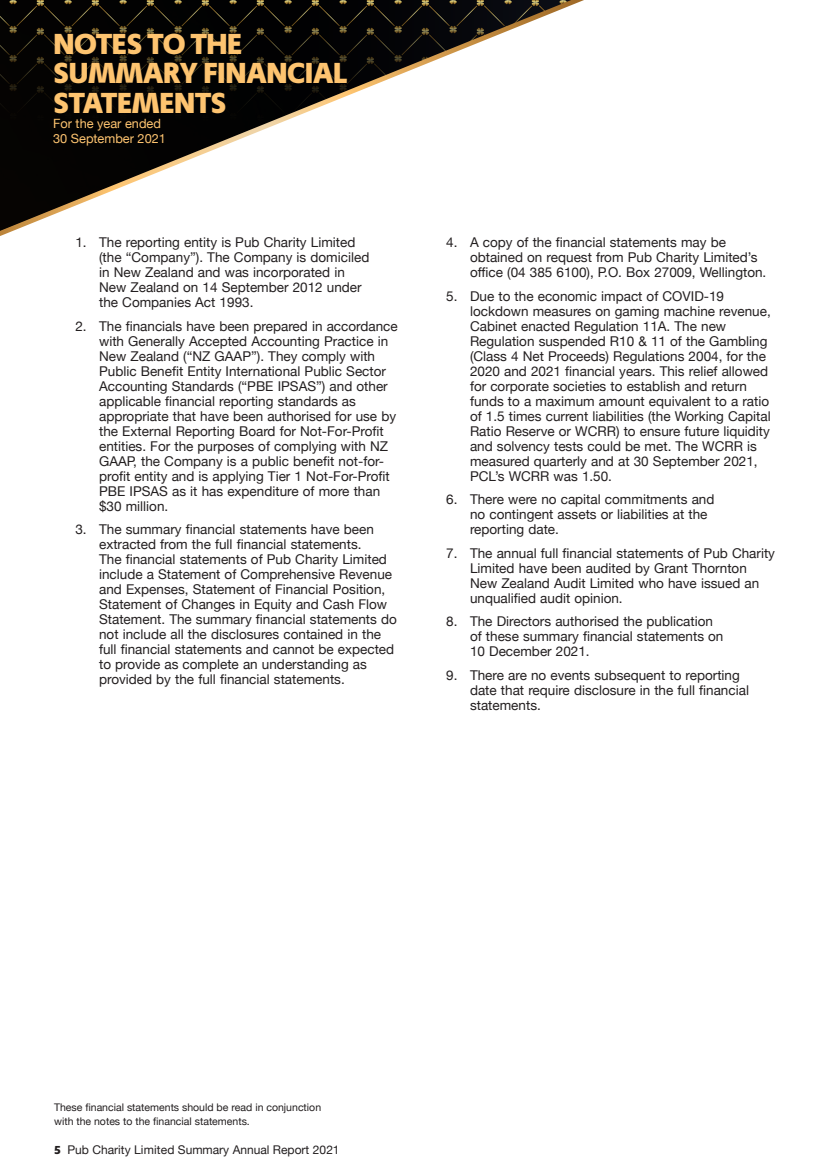
<style>
.page{position:relative;width:830px;height:1170px;background:#fff}
.page>*{position:absolute;margin:0;border:0;box-sizing:border-box;transform-origin:0 0}
._2021_Page_Heading{font:900 30px/29.2px "Adagio Sans";letter-spacing:-.01em;color:#fec470}
._2021_Body{font:13.5px/15px "Helvetica Neue";color:#231f20}
._2021_Page_SH1{font:12.75px/15px "Helvetica Neue";color:#fec470}
.t1{font:12px "Helvetica Neue";color:#231f20}
.t2{font:10.5px/13.5px "Helvetica Neue";color:#231f20}
.s1{font-family:"Adagio Sans";font-weight:900}
</style>
<div class="page">
<svg style="left:0;top:0;width:584px;height:236px"></svg>
<p class="_2021_Page_Heading" style="left:53px;top:30px;width:296px">NOTES TO THE<br>SUMMARY FINANCIAL<br>STATEMENTS</p>
<p class="_2021_Page_SH1" style="left:53px;top:117px;width:114px">For the year ended<br>30 September 2021</p>
<p class="_2021_Body" style="left:99px;top:235px;width:271px;text-indent:-24px">1. The reporting entity is Pub Charity Limited (the “Company”). The Company is domiciled in New Zealand and was incorporated in New Zealand on 14 September 2012 under the Companies Act 1993.</p>
<p class="_2021_Body" style="left:99px;top:319px;width:300px;text-indent:-24px">2. The financials have been prepared in accordance with Generally Accepted Accounting Practice in New Zealand (“NZ GAAP”). They comply with Public Benefit Entity International Public Sector Accounting Standards (“PBE IPSAS”) and other applicable financial reporting standards as appropriate that have been authorised for use by the External Reporting Board for Not-For-Profit entities. For the purposes of complying with NZ GAAP, the Company is a public benefit not-for&shy;profit entity and is applying Tier 1 Not-For-Profit PBE IPSAS as it has expenditure of more than $30 million.</p>
<p class="_2021_Body" style="left:99px;top:522px;width:299px;text-indent:-24px">3. The summary financial statements have been extracted from the full financial statements.<br>The financial statements of Pub Charity Limited include a Statement of Comprehensive Revenue and Expenses, Statement of Financial Position, Statement of Changes in Equity and Cash Flow Statement. The summary financial statements do not include all the disclosures contained in the full financial statements and cannot be expected to provide as complete an understanding as provided by the full financial statements.</p>
<p class="_2021_Body" style="left:470px;top:235px;width:298px;text-indent:-24px">4. A copy of the financial statements may be obtained on request from Pub Charity Limited’s office (04 385 6100), P.O. Box 27009, Wellington.</p>
<p class="_2021_Body" style="left:470px;top:289px;width:302px;text-indent:-24px">5. Due to the economic impact of COVID-19 lockdown measures on gaming machine revenue, Cabinet enacted Regulation 11A. The new Regulation suspended R10 &amp; 11 of the Gambling (Class 4 Net Proceeds) Regulations 2004, for the 2020 and 2021 financial years. This relief allowed for corporate societies to establish and return funds to a maximum amount equivalent to a ratio of 1.5 times current liabilities (the Working Capital Ratio Reserve or WCRR) to ensure future liquidity and solvency tests could be met. The WCRR is measured quarterly and at 30 September 2021, PCL’s WCRR was 1.50.</p>
<p class="_2021_Body" style="left:470px;top:492px;width:246px;text-indent:-24px">6. There were no capital commitments and no contingent assets or liabilities at the reporting date.</p>
<p class="_2021_Body" style="left:470px;top:546px;width:306px;text-indent:-24px">7. The annual full financial statements of Pub Charity Limited have been audited by Grant Thornton New Zealand Audit Limited who have issued an unqualified audit opinion.</p>
<p class="_2021_Body" style="left:470px;top:614px;width:255px;text-indent:-24px">8. The Directors authorised the publication of these summary financial statements on<br>10 December 2021.</p>
<p class="_2021_Body" style="left:470px;top:668px;width:280px;text-indent:-24px">9. There are no events subsequent to reporting date that require disclosure in the full financial statements.</p>
<p class="t2" style="left:54px;top:1101px;width:268px">These financial statements should be read in conjunction with the notes to the financial statements.</p>
<p class="t1" style="left:54px;top:1141px;width:287px"><span class="s1">5</span> Pub Charity Limited Summary Annual Report 2021</p>
</div>
